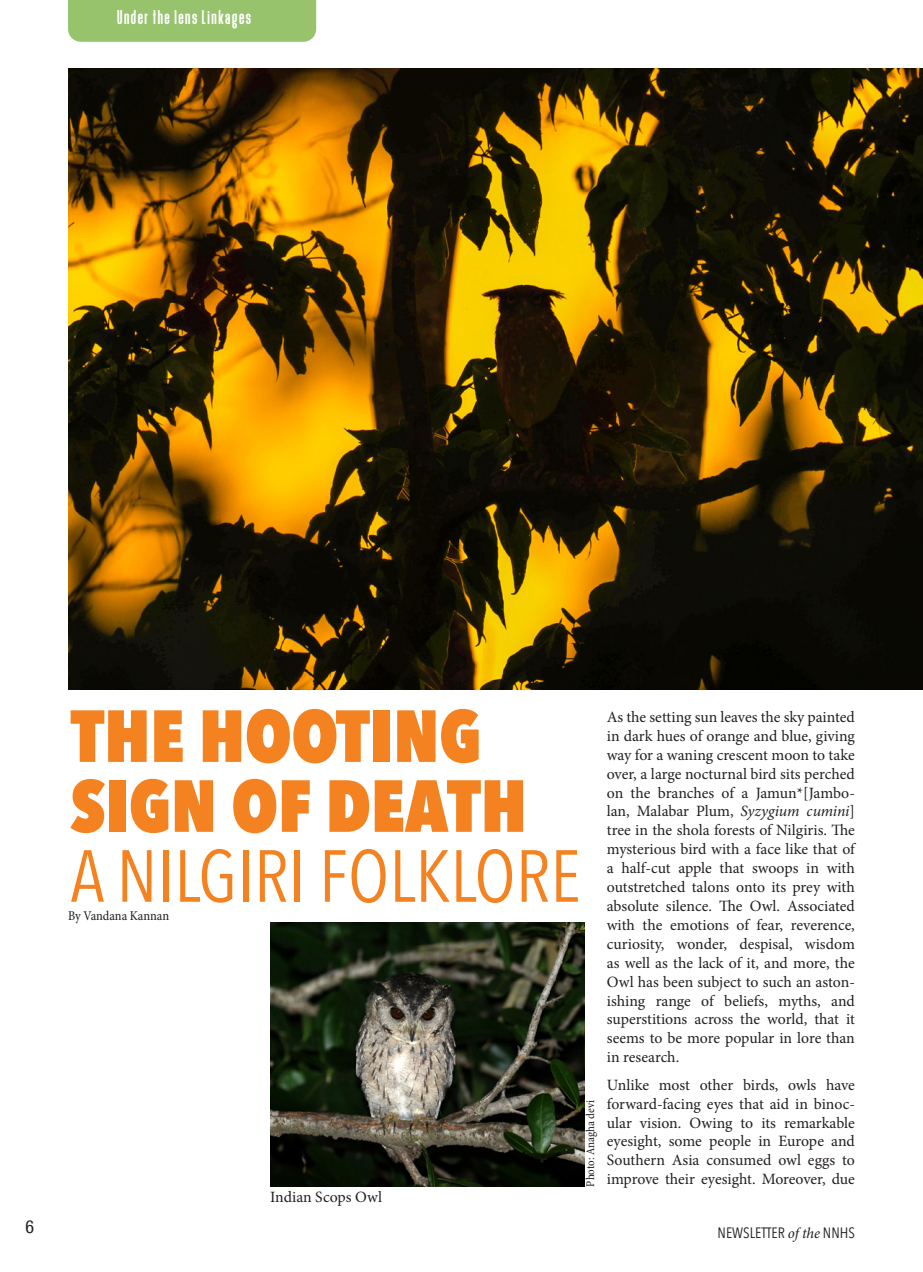
<style>
.page{position:relative;width:923px;height:1272px;background:#fff}
.page>*{position:absolute;margin:0;border:0;box-sizing:border-box;transform-origin:0 0}
.Heading_1{font:800 72.75px/69.9px "Avenir Next Condensed";color:#f58220}
.t1{font:21.15px "Deutschlander";letter-spacing:.08em;color:#fff}
.t2{font:condensed 18px "Helvetica Neue LT Com";color:#231f20}
.Body_Text{font:15.75px/18.9px "Minion Pro";letter-spacing:-.005em;color:#231f20;text-align:justify}
.t3{font:15px "Avenir Next Condensed";color:#231f20}
.Body_Text-2{font:condensed 13.5px "Minion Pro";letter-spacing:-.005em;color:#231f20}
.Name{font:condensed 12px "Minion Pro";letter-spacing:-.005em;color:#231f20}
.s1{font-weight:400}
.s2{font-style:italic}
.s3{font-family:"Minion Pro";font-style:italic}
</style>
<div class="page">
<div style="left:68px;top:0;width:248px;height:42px;background:#96c36c"></div>
<img style="left:68px;top:68px;width:855px;height:621px">
<img style="left:270px;top:922px;width:314px;height:264px">
<p class="t1" style="left:118px;top:7px;width:135px">Under the lens Linkages</p>
<p class="t2" style="left:26px;top:1215px;width:10px">6</p>
<p class="Heading_1" style="left:71px;top:700px;width:512px">THE HOOTING<br>SIGN OF DEATH<br><span class="s1">A NILGIRI FOLKLORE</span></p>
<p class="Body_Text-2" style="left:68px;top:907px;width:103px">By Vandana Kannan</p>
<p class="Body_Text" style="left:270px;top:1187px;width:113px">Indian Scops Owl</p>
<p class="Name" style="left:582px;top:1186px;width:88px;rotate:-90deg">Photo: Anagha devi</p>
<p class="Body_Text" style="left:607px;top:707px;width:250px">As the setting sun leaves the sky painted in dark hues of orange and blue, giving way for a waning crescent moon to take over, a large nocturnal bird sits perched on the branches of a Jamun*[Jambo&shy;lan, Malabar Plum, <span class="s2">Syzygium cumini</span>] tree in the shola forests of Nilgiris. The mysterious bird with a face like that of a half-cut apple that swoops in with outstretched talons onto its prey with absolute silence. The Owl. Associated with the emotions of fear, reverence, curiosity, wonder, despisal, wisdom as well as the lack of it, and more, the Owl has been subject to such an aston&shy;ishing range of beliefs, myths, and superstitions across the world, that it seems to be more popular in lore than in research.</p>
<p class="Body_Text" style="left:607px;top:1075px;width:250px">Unlike most other birds, owls have forward-facing eyes that aid in binoc&shy;ular vision. Owing to its remarkable eyesight, some people in Europe and Southern Asia consumed owl eggs to improve their eyesight. Moreover, due</p>
<p class="t3" style="left:717px;top:1219px;width:139px">NEWSLETTER <span class="s3">of the</span> NNHS</p>
</div>
